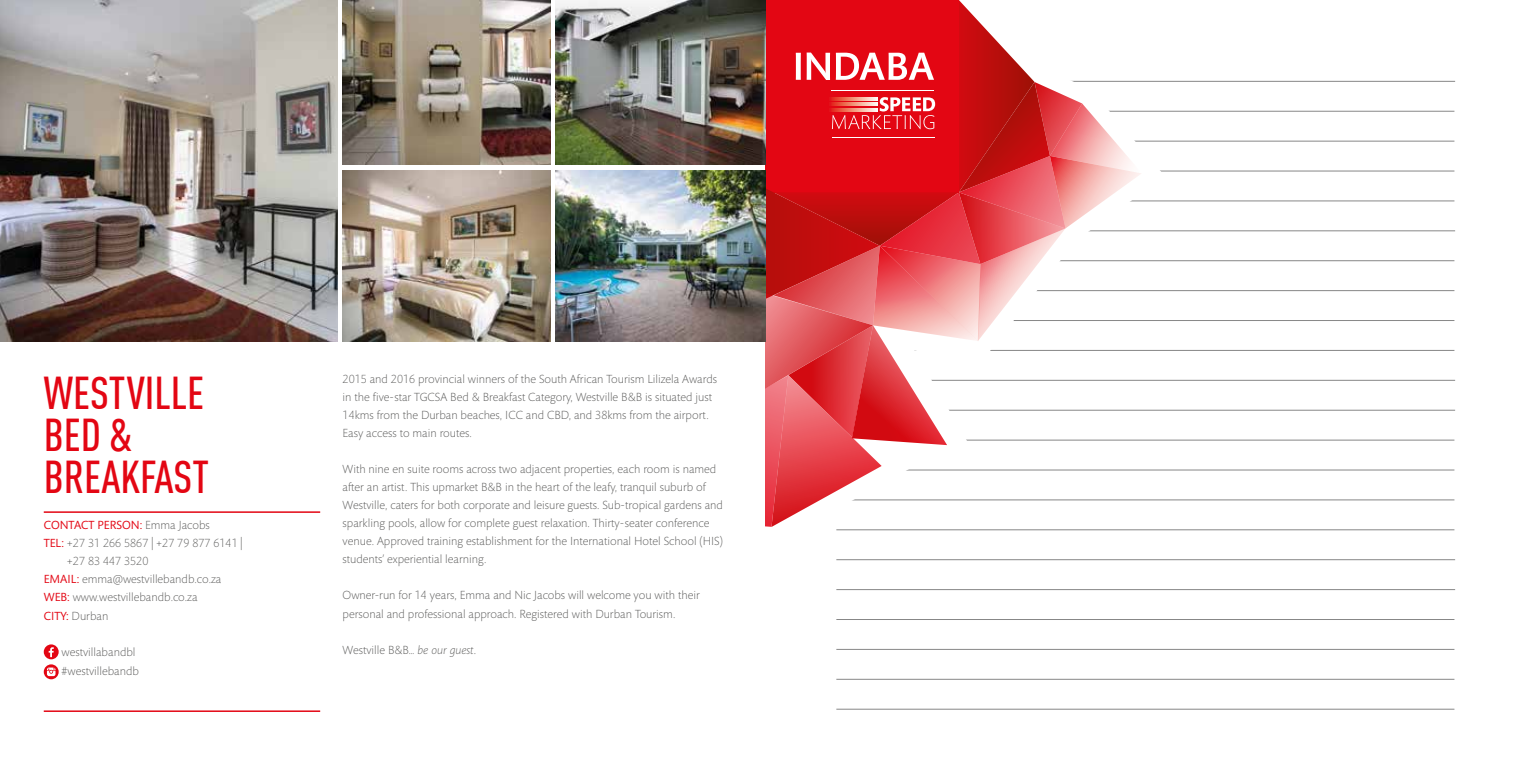
<style>
.page{position:relative;width:1531px;height:766px;background:#fff}
.page>*{position:absolute;margin:0;border:0;box-sizing:border-box;transform-origin:0 0}
.t1{font:500 condensed 45px/42px "DIN Offc";color:#e30613}
.t2{font:300 12px/18px "Mundo Sans";color:#575756}
.t3{font:12px "Mundo Sans";color:#e30613}
.s1{font-weight:300;color:#575756}
.s2{font-weight:400;color:#e30613}
.s3{font-style:italic}
</style>
<div class="page">
<hr style="left:836px;top:619px;width:618px;height:1px;background:#878787">
<hr style="left:836px;top:439px;width:618px;height:1px;background:#878787">
<hr style="left:836px;top:260px;width:618px;height:1px;background:#878787">
<hr style="left:836px;top:111px;width:618px;height:1px;background:#878787">
<hr style="left:836px;top:678px;width:618px;height:1px;background:#878787">
<hr style="left:836px;top:499px;width:618px;height:1px;background:#878787">
<hr style="left:836px;top:320px;width:618px;height:1px;background:#878787">
<hr style="left:836px;top:171px;width:618px;height:1px;background:#878787">
<hr style="left:836px;top:649px;width:618px;height:1px;background:#878787">
<hr style="left:836px;top:469px;width:618px;height:1px;background:#878787">
<hr style="left:836px;top:290px;width:618px;height:1px;background:#878787">
<hr style="left:836px;top:141px;width:618px;height:1px;background:#878787">
<hr style="left:836px;top:708px;width:618px;height:1px;background:#878787">
<hr style="left:836px;top:529px;width:618px;height:1px;background:#878787">
<hr style="left:836px;top:350px;width:618px;height:1px;background:#878787">
<hr style="left:836px;top:201px;width:618px;height:1px;background:#878787">
<hr style="left:836px;top:589px;width:619px;height:1px;background:#878787">
<hr style="left:836px;top:410px;width:619px;height:1px;background:#878787">
<hr style="left:836px;top:230px;width:619px;height:1px;background:#878787">
<hr style="left:836px;top:81px;width:619px;height:1px;background:#878787">
<hr style="left:836px;top:559px;width:619px;height:1px;background:#878787">
<hr style="left:836px;top:380px;width:619px;height:1px;background:#878787">
<svg style="left:836px;top:80px;width:329px;height:451px"></svg>
<svg style="left:765px;top:0;width:377px;height:527px"></svg>
<hr style="left:44px;top:511px;width:276px;height:1px;background:#e30613">
<img style="left:556px;top:0;width:209px;height:165px">
<img style="left:343px;top:0;width:207px;height:165px">
<img style="left:0;top:0;width:337px;height:341px">
<svg style="left:44px;top:644px;width:15px;height:15px"></svg>
<svg style="left:44px;top:664px;width:15px;height:15px"></svg>
<svg style="left:47px;top:667px;width:8px;height:9px"></svg>
<hr style="left:44px;top:710px;width:276px;height:1px;background:#e30613">
<img style="left:556px;top:170px;width:209px;height:171px">
<img style="left:343px;top:170px;width:207px;height:171px">
<h1 class="t1" style="left:44px;top:371px;width:167px">WESTVILLE<br>BED &amp;<br>BREAKFAST</h1>
<p class="t3" style="left:44px;top:519px;width:168px">CONTACT PERSON: <span class="s1">Emma Jacobs</span></p>
<p class="t2" style="left:44px;top:534px;width:200px"><span class="s2">TEL:</span> +27 31 266 5867 | +27 79 877 6141 |</p>
<p class="t2" style="left:67px;top:552px;width:83px">+27 83 447 3520</p>
<p class="t2" style="left:44px;top:570px;width:179px"><span class="s2">EMAIL:</span> emma@westvillebandb.co.za</p>
<p class="t2" style="left:44px;top:588px;width:155px"><span class="s2">WEB:</span> www.westvillebandb.co.za</p>
<p class="t2" style="left:44px;top:606px;width:66px"><span class="s2">CITY:</span> Durban</p>
<p class="t2" style="left:62px;top:642px;width:79px;line-height:19.5px">westvillabandbl #westvillebandb</p>
<p class="t2" style="left:343px;top:370px;width:376px">2015 and 2016 provincial winners of the South African Tourism Lilizela Awards in the five-star TGCSA Bed &amp; Breakfast Category, Westville B&amp;B is situated just 14kms from the Durban beaches, ICC and CBD, and 38kms from the airport.<br>Easy access to main routes.</p>
<p class="t2" style="left:343px;top:460px;width:382px">With nine en suite rooms across two adjacent properties, each room is named after an artist. This upmarket B&amp;B in the heart of the leafy, tranquil suburb of Westville, caters for both corporate and leisure guests. Sub-tropical gardens and sparkling pools, allow for complete guest relaxation. Thirty-seater conference venue. Approved training establishment for the International Hotel School (HIS) students’ experiential learning.</p>
<p class="t2" style="left:343px;top:586px;width:359px">Owner-run for 14 years, Emma and Nic Jacobs will welcome you with their personal and professional approach. Registered with Durban Tourism.</p>
<p class="t2" style="left:343px;top:640px;width:136px">Westville B&amp;B… <span class="s3">be our guest.</span></p>
</div>
